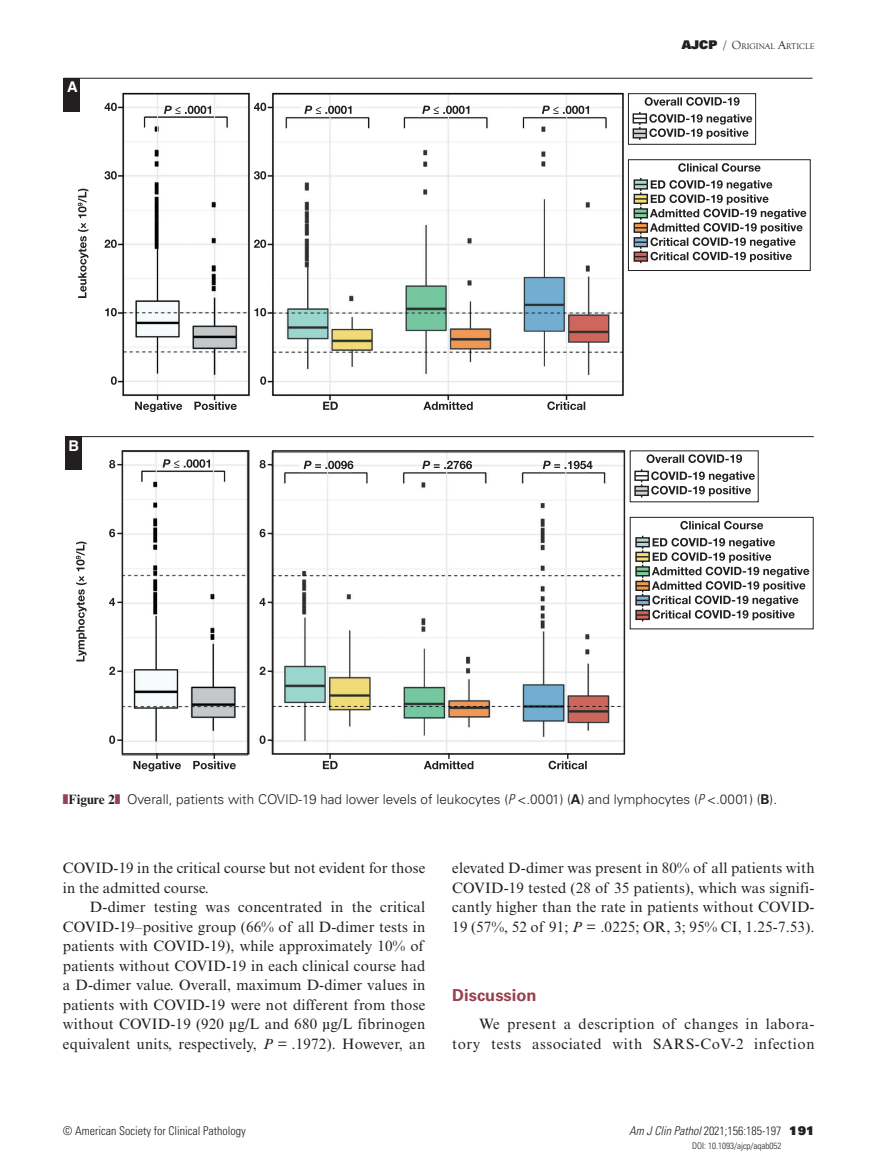
<style>
.page{position:relative;width:876px;height:1174px;background:#fff}
.page>*{position:absolute;margin:0;border:0;box-sizing:border-box;transform-origin:0 0}
.t1{font:700 16.5px "Univers LT Std";color:#95414e}
.t2{font:15px/19.5px "Times New Roman MT Std";letter-spacing:.015em;color:#231f20;text-align:justify}
.t3{font:15px/19.5px "Times New Roman MT Std";letter-spacing:.035em;color:#231f20;text-align:right}
.t4{font:700 14.85px "Helvetica";color:#fff}
.t5{font:300 13.5px "Univers LT Std";color:#231f20}
.t6{font:300 condensed 12px "Univers LT Std";color:#231f20}
.t7{font:12px "Univers LT Std X Black";color:#231f20}
.t8{font:300 condensed 9px "Univers LT Std";color:#231f20}
.t9{font:8.4px "Goudy Old Style T";color:#231f20}
.s1{font-family:"Univers LT Std X Black";font-size:12px}
.s2{font-style:italic;font-size:12px}
.s3{font-size:12px}
.s4{font-family:"Arial Unicode MS";font-weight:400;color:#95414e}
.s5{font-family:"Times New Roman MT Std";font-weight:700}
.s6{font-style:italic;font-stretch:condensed}
.s7{font-weight:700}
.s8{font-family:"Gandhari Unicode"}
.s9{font-style:italic}
</style>
<div class="page">
<img style="left:118px;top:92px;width:507px;height:346px">
<div style="left:628px;top:93px;width:128px;height:52px;border:1px solid #231f20"></div>
<svg style="left:111px;top:376px;width:6px;height:9px"></svg>
<svg style="left:105px;top:308px;width:12px;height:8px"></svg>
<svg style="left:104px;top:239px;width:13px;height:9px"></svg>
<svg style="left:104px;top:171px;width:13px;height:8px"></svg>
<svg style="left:105px;top:103px;width:12px;height:8px"></svg>
<svg style="left:633px;top:112px;width:119px;height:28px"></svg>
<svg style="left:645px;top:97px;width:94px;height:9px"></svg>
<div style="left:628px;top:159px;width:182px;height:112px;border:1px solid #231f20"></div>
<svg style="left:634px;top:178px;width:172px;height:85px"></svg>
<svg style="left:678px;top:163px;width:82px;height:9px"></svg>
<svg style="left:135px;top:401px;width:47px;height:11px"></svg>
<svg style="left:194px;top:401px;width:43px;height:9px"></svg>
<svg style="left:164px;top:106px;width:47px;height:8px"></svg>
<svg style="left:304px;top:106px;width:47px;height:8px"></svg>
<svg style="left:422px;top:106px;width:47px;height:8px"></svg>
<svg style="left:542px;top:106px;width:47px;height:8px"></svg>
<svg style="left:260px;top:376px;width:6px;height:9px"></svg>
<svg style="left:254px;top:308px;width:12px;height:8px"></svg>
<svg style="left:254px;top:239px;width:12px;height:9px"></svg>
<svg style="left:254px;top:171px;width:12px;height:8px"></svg>
<svg style="left:254px;top:103px;width:12px;height:8px"></svg>
<svg style="left:323px;top:401px;width:15px;height:9px"></svg>
<svg style="left:423px;top:401px;width:50px;height:9px"></svg>
<svg style="left:547px;top:401px;width:38px;height:9px"></svg>
<svg style="left:78px;top:189px;width:10px;height:109px"></svg>
<svg style="left:117px;top:450px;width:509px;height:309px"></svg>
<svg style="left:635px;top:469px;width:120px;height:28px"></svg>
<svg style="left:646px;top:454px;width:96px;height:9px"></svg>
<div style="left:630px;top:517px;width:183px;height:112px;border:1px solid #231f20"></div>
<svg style="left:636px;top:535px;width:173px;height:86px"></svg>
<svg style="left:680px;top:521px;width:83px;height:8px"></svg>
<svg style="left:109px;top:735px;width:6px;height:9px"></svg>
<svg style="left:109px;top:666px;width:6px;height:9px"></svg>
<svg style="left:109px;top:598px;width:6px;height:8px"></svg>
<svg style="left:109px;top:529px;width:6px;height:8px"></svg>
<svg style="left:109px;top:460px;width:6px;height:8px"></svg>
<svg style="left:133px;top:761px;width:48px;height:10px"></svg>
<svg style="left:193px;top:761px;width:43px;height:8px"></svg>
<svg style="left:163px;top:459px;width:47px;height:9px"></svg>
<svg style="left:304px;top:461px;width:49px;height:8px"></svg>
<svg style="left:422px;top:461px;width:50px;height:8px"></svg>
<svg style="left:543px;top:461px;width:49px;height:8px"></svg>
<svg style="left:260px;top:735px;width:5px;height:9px"></svg>
<svg style="left:260px;top:666px;width:5px;height:9px"></svg>
<svg style="left:259px;top:598px;width:7px;height:8px"></svg>
<svg style="left:260px;top:529px;width:5px;height:8px"></svg>
<svg style="left:260px;top:460px;width:6px;height:8px"></svg>
<svg style="left:323px;top:761px;width:15px;height:8px"></svg>
<svg style="left:424px;top:761px;width:49px;height:8px"></svg>
<svg style="left:548px;top:760px;width:39px;height:9px"></svg>
<svg style="left:76px;top:541px;width:11px;height:120px"></svg>
<div style="left:64px;top:78px;width:16px;height:33px;background:#231f20"></div>
<hr style="left:64px;top:78px;width:748px;height:1px;background:#231f20">
<div style="left:65px;top:436px;width:17px;height:34px;background:#231f20"></div>
<hr style="left:65px;top:436px;width:749px;height:1px;background:#231f20">
<p class="t4" style="left:67px;top:78px;width:12px">A</p>
<p class="t4" style="left:69px;top:436px;width:12px">B</p>
<p class="t9" style="left:682px;top:42px;width:134px"><span class="s1">AJCP</span> <span class="s2">/</span> <span class="s3">O</span>RIGINAL <span class="s3">A</span>RTICLE</p>
<p class="t5" style="left:63px;top:791px;width:716px"><span class="s4">❚</span><span class="s5">Figure 2</span><span class="s4">❚</span> Overall, patients with COVID-19 had lower levels of leukocytes (<span class="s6">P</span> &lt;.0001) (<span class="s7">A</span>) and lymphocytes (<span class="s6">P</span> &lt;.0001) (<span class="s7">B</span>).</p>
<p class="t2" style="left:63px;top:858px;width:364px">COVID-19 in the critical course but not evident for those in the admitted course.</p>
<p class="t2" style="left:63px;top:897px;width:364px;text-indent:27px">D-dimer testing was concentrated in the critical COVID-19–positive group (66% of all D-dimer tests in patients with COVID-19), while approximately 10% of patients without COVID-19 in each clinical course had a D-dimer value. Overall, maximum D-dimer values in patients with COVID-19 were not different from those without COVID-19 (920 <span class="s8">µ</span>g/L and 680 <span class="s8">µ</span>g/L fibrinogen equivalent units, respectively, <span class="s9">P</span> = .1972). However, an</p>
<p class="t2" style="left:452px;top:858px;width:364px">elevated D-dimer was present in 80% of all patients with COVID-19 tested (28 of 35 patients), which was signifi&shy;cantly higher than the rate in patients without COVID-19 (57%, 52 of 91; <span class="s9">P</span> = .0225; OR, 3; 95% CI, 1.25-7.53).</p>
<p class="t1" style="left:452px;top:985px;width:86px">Discussion</p>
<p class="t3" style="left:452px;top:1014px;width:364px">We present a description of changes in labora&shy;tory tests associated with SARS-CoV-2 infection</p>
<p class="t6" style="left:63px;top:1124px;width:184px">© American Society for Clinical Pathology</p>
<p class="t7" style="left:789px;top:1123px;width:27px">191</p>
<p class="t6" style="left:629px;top:1124px;width:154px"><span class="s9">Am J Clin Pathol</span> 2021;156:185-197</p>
<p class="t8" style="left:692px;top:1140px;width:91px">DOI: 10.1093/ajcp/aqab052</p>
</div>
